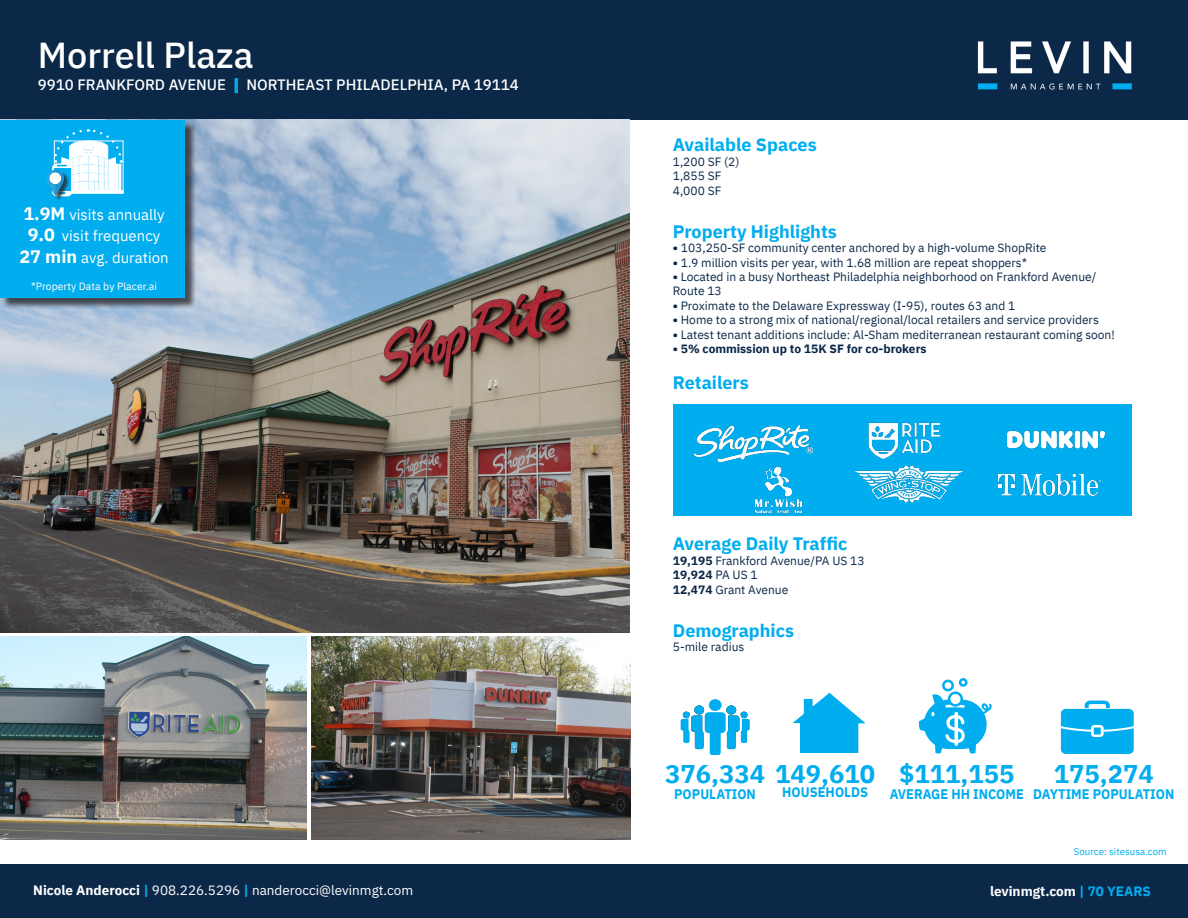
<style>
.page{position:relative;width:1188px;height:918px;background:#fff}
.page>*{position:absolute;margin:0;border:0;box-sizing:border-box;transform-origin:0 0}
.t1{font:500 36px "IBM Plex Sans";color:#fff}
.t2{font:700 25.5px "IBM Plex Sans";color:#00adef}
.t3{font:700 18px "IBM Plex Sans";color:#00adef}
.t4{font:15px "IBM Plex Sans";color:#fff}
.t5{font:500 15px "IBM Plex Sans";color:#fff}
.t6{font:700 13.95px "IBM Plex Sans";color:#00adef;scale:.93 1}
.t7{font:13.5px "IBM Plex Sans";color:#fff}
.t8{font:700 13.5px "IBM Plex Sans";color:#fff}
.t9{font:12px "IBM Plex Sans";color:#0b2848}
.t10{font:700 12px "IBM Plex Sans";color:#0b2848}
.t11{font:10.5px "IBM Plex Sans";color:#fff}
.t12{font:9.75px "IBM Plex Sans";color:#00adef}
.s1{font-weight:700;color:#00adef}
.s2{font-weight:700;font-size:18px}
.s3{font-weight:700}
.s4{font-weight:400}
.s5{color:#00aeef}
</style>
<div class="page">
<div style="left:0;top:0;width:1188px;height:120px;background:#0b2848"></div>
<img style="left:977px;top:41px;width:155px;height:49px">
<img style="left:0;top:120px;width:629px;height:512px">
<img style="left:0;top:636px;width:307px;height:204px">
<img style="left:312px;top:636px;width:318px;height:204px">
<svg style="left:681px;top:705px;width:69px;height:49px"></svg>
<div style="left:709px;top:699px;width:13px;height:12px;background:#00aeef;border-radius:50%"></div>
<svg style="left:794px;top:693px;width:71px;height:60px"></svg>
<svg style="left:919px;top:678px;width:73px;height:76px"></svg>
<svg style="left:1061px;top:701px;width:73px;height:53px;background:#2fbdf1"></svg>
<div style="left:1px;top:121px;width:195px;height:188px;background:#231f20;opacity:.75"></div>
<div style="left:0;top:120px;width:185px;height:177px;background:#00adef"></div>
<div style="left:48px;top:172px;width:22px;height:30px;background:#231f20;opacity:.75"></div>
<svg style="left:47px;top:129px;width:76px;height:66px"></svg>
<div style="left:673px;top:404px;width:459px;height:112px;background:#00adef"></div>
<img style="left:695px;top:425px;width:118px;height:36px">
<img style="left:868px;top:422px;width:73px;height:16px">
<img style="left:1006px;top:430px;width:99px;height:19px">
<img style="left:855px;top:438px;width:108px;height:65px">
<img style="left:997px;top:473px;width:105px;height:24px">
<img style="left:754px;top:466px;width:49px;height:48px">
<div style="left:0;top:865px;width:1188px;height:53px;background:#0b2848"></div>
<p class="t1" style="left:38px;top:27px;width:217px">Morrell Plaza</p>
<p class="t5" style="left:38px;top:73px;width:483px">9910 FRANKFORD AVENUE <span class="s1">|</span> NORTHEAST PHILADELPHIA, PA 19114</p>
<p class="t4" style="left:23px;top:203px;width:143px"><span class="s2">1.9M</span> visits annually</p>
<p class="t4" style="left:28px;top:225px;width:134px"><span class="s2">9.0</span> visit frequency</p>
<p class="t4" style="left:19px;top:246px;width:151px"><span class="s2">27 min</span> avg. duration</p>
<p class="t11" style="left:31px;top:279px;width:127px">*Property Data by Placer.ai</p>
<p class="t3" style="left:673px;top:131px;width:145px">Available Spaces</p>
<p class="t9" style="left:673px;top:152px;width:68px">1,200 SF (2)</p>
<p class="t9" style="left:673px;top:167px;width:50px">1,855 SF</p>
<p class="t9" style="left:673px;top:181px;width:50px">4,000 SF</p>
<p class="t3" style="left:673px;top:217px;width:166px">Property Highlights</p>
<p class="t9" style="left:673px;top:239px;width:375px"><span class="s3">•</span> 103,250-SF community center anchored by a high-volume ShopRite</p>
<p class="t9" style="left:673px;top:253px;width:356px"><span class="s3">•</span> 1.9 million visits per year, with 1.68 million are repeat shoppers*</p>
<p class="t9" style="left:673px;top:268px;width:425px"><span class="s3">•</span> Located in a busy Northeast Philadelphia neighborhood on Frankford Avenue/</p>
<p class="t9" style="left:673px;top:282px;width:51px">Route 13</p>
<p class="t9" style="left:673px;top:296px;width:344px"><span class="s3">•</span> Proximate to the Delaware Expressway (I-95), routes 63 and 1</p>
<p class="t9" style="left:673px;top:311px;width:428px"><span class="s3">•</span> Home to a strong mix of national/regional/local retailers and service providers</p>
<p class="t9" style="left:673px;top:325px;width:444px"><span class="s3">•</span> Latest tenant additions include: Al-Sham mediterranean restaurant coming soon!</p>
<p class="t10" style="left:673px;top:339px;width:255px">• 5% commission up to 15K SF for co-brokers</p>
<p class="t3" style="left:673px;top:368px;width:78px">Retailers</p>
<p class="t3" style="left:673px;top:530px;width:176px">Average Daily Traffic</p>
<p class="t9" style="left:673px;top:551px;width:193px"><span class="s3">19,195</span> Frankford Avenue/PA US 13</p>
<p class="t10" style="left:673px;top:565px;width:86px">19,924 <span class="s4">PA US 1</span></p>
<p class="t9" style="left:673px;top:580px;width:117px"><span class="s3">12,474</span> Grant Avenue</p>
<p class="t3" style="left:673px;top:616px;width:123px">Demographics</p>
<p class="t9" style="left:673px;top:638px;width:73px">5-mile radius</p>
<p class="t2" style="left:665px;top:753px;width:212px">376,334 149,610</p>
<p class="t6" style="left:674px;top:783px;width:89px">POPULATION</p>
<p class="t6" style="left:782px;top:781px;width:94px">HOUSEHOLDS</p>
<p class="t2" style="left:899px;top:753px;width:117px">$111,155</p>
<p class="t6" style="left:890px;top:783px;width:146px">AVERAGE HH INCOME</p>
<p class="t2" style="left:1054px;top:753px;width:101px">175,274</p>
<p class="t6" style="left:1033px;top:783px;width:153px">DAYTIME POPULATION</p>
<p class="t12" style="left:1074px;top:844px;width:95px">Source: sitesusa.com</p>
<p class="t7" style="left:33px;top:880px;width:381px"><span class="s3">Nicole Anderocci</span> <span class="s1">|</span> 908.226.5296 <span class="s1">|</span> nanderocci@levinmgt.com</p>
<p class="t8" style="left:990px;top:881px;width:162px">levinmgt.com <span class="s5">| 70 YEARS</span></p>
</div>
